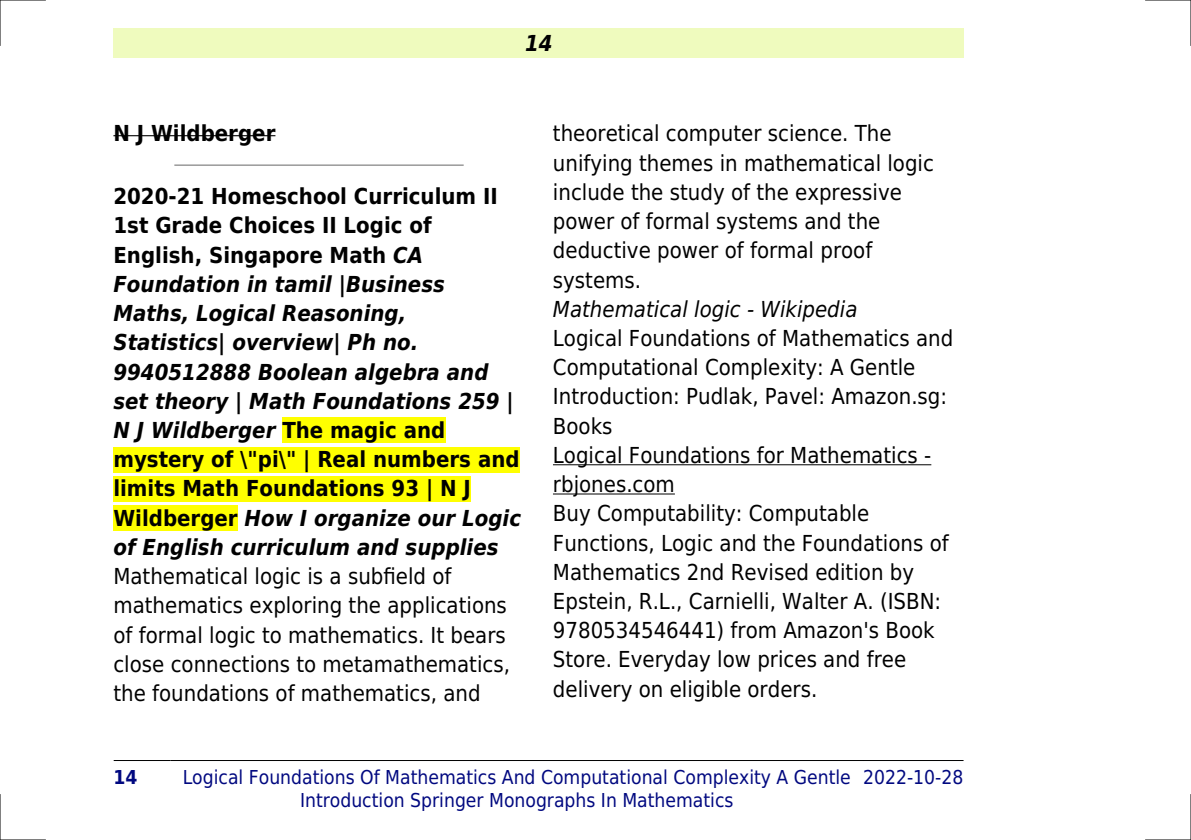
<style>
.page{position:relative;width:1191px;height:840px;background:#fff}
.page>*{position:absolute;margin:0;border:0;box-sizing:border-box;transform-origin:0 0}
.t1{font:22px/29.2px "DejaVu Sans Condensed";color:#000}
.t2{font:italic 700 22px/29.2px "DejaVu Sans Condensed";color:#000}
.t3{font:italic 22px "DejaVu Sans Condensed";color:#000}
.t4{font:700 22px "DejaVu Sans Condensed";color:#000}
.t5{font:19.2px/23px "DejaVu Sans Condensed";color:#000880;text-align:center}
.t6{font:700 19.2px "DejaVu Sans Condensed";color:#000880}
.s1{font-style:normal}
</style>
<div class="page">
<div style="left:113px;top:28px;width:851px;height:30px;background:#effbbe"></div>
<hr style="left:114px;top:759px;width:56px;height:1px;background:#000">
<hr style="left:171px;top:759px;width:692px;height:1px;background:#000">
<hr style="left:863px;top:759px;width:100px;height:1px;background:#000">
<hr style="left:113px;top:135px;width:162px;height:1px;background:#000">
<hr style="left:175px;top:164px;width:288px;height:2px;background:#999">
<div style="left:282px;top:417px;width:163px;height:26px;background:#ff0"></div>
<div style="left:113px;top:446px;width:406px;height:26px;background:#ff0"></div>
<div style="left:113px;top:475px;width:358px;height:26px;background:#ff0"></div>
<div style="left:113px;top:505px;width:125px;height:25px;background:#ff0"></div>
<hr style="left:553px;top:464px;width:378px;height:1px;background:#000">
<hr style="left:553px;top:493px;width:122px;height:1px;background:#000">
<hr style="left:0;top:0;width:45px;height:1px;background:#000">
<hr style="left:1145px;top:0;width:46px;height:1px;background:#000">
<hr style="left:0;top:839px;width:45px;height:1px;background:#000">
<hr style="left:1145px;top:839px;width:46px;height:1px;background:#000">
<hr style="left:0;top:0;width:1px;height:45px;background:#000">
<hr style="left:0;top:794px;width:1px;height:45px;background:#000">
<hr style="left:1190px;top:0;width:1px;height:45px;background:#000">
<hr style="left:1190px;top:794px;width:1px;height:45px;background:#000">
<p class="t2" style="left:525px;top:28px;width:29px">14</p>
<p class="t4" style="left:113px;top:121px;width:163px">N J Wildberger</p>
<p class="t2" style="left:113px;top:182px;width:409px"><span class="s1">2020-21 Homeschool Curriculum II<br>1st Grade Choices II Logic of<br>English, Singapore Math</span> CA<br>Foundation in tamil |Business<br>Maths, Logical Reasoning,<br>Statistics| overview| Ph no.<br>9940512888 Boolean algebra and set theory | Math Foundations 259 |<br>N J Wildberger <span class="s1">The magic and mystery of \"pi\" | Real numbers and limits Math Foundations 93 | N J<br>Wildberger</span> How I organize our Logic of English curriculum and supplies</p>
<p class="t1" style="left:113px;top:561px;width:398px">Mathematical logic is a subfield of mathematics exploring the applications of formal logic to mathematics. It bears close connections to metamathematics, the foundations of mathematics, and</p>
<p class="t1" style="left:553px;top:119px;width:382px">theoretical computer science. The unifying themes in mathematical logic include the study of the expressive power of formal systems and the deductive power of formal proof systems.</p>
<p class="t3" style="left:553px;top:296px;width:306px">Mathematical logic - Wikipedia</p>
<p class="t1" style="left:553px;top:323px;width:402px">Logical Foundations of Mathematics and<br>Computational Complexity: A Gentle<br>Introduction: Pudlak, Pavel: Amazon.sg:<br>Books<br>Logical Foundations for Mathematics - rbjones.com<br>Buy Computability: Computable<br>Functions, Logic and the Foundations of<br>Mathematics 2nd Revised edition by<br>Epstein, R.L., Carnielli, Walter A. (ISBN:<br>9780534546441) from Amazon's Book<br>Store. Everyday low prices and free delivery on eligible orders.</p>
<p class="t6" style="left:113px;top:765px;width:25px">14</p>
<p class="t5" style="left:183px;top:765px;width:670px">Logical Foundations Of Mathematics And Computational Complexity A Gentle<br>Introduction Springer Monographs In Mathematics</p>
<p class="t5" style="left:863px;top:765px;width:102px">2022-10-28</p>
</div>
